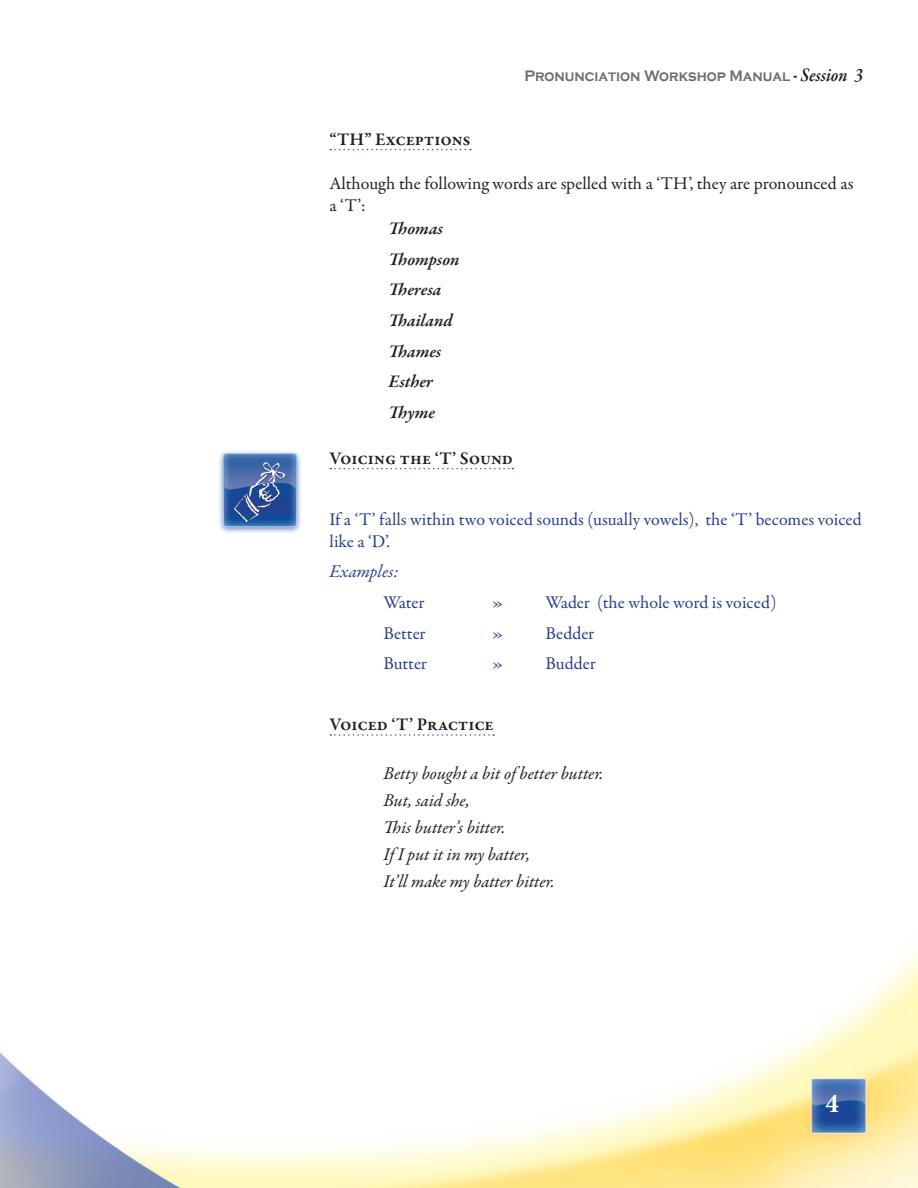
<style>
.page{position:relative;width:918px;height:1188px;background:#fff}
.page>*{position:absolute;margin:0;border:0;box-sizing:border-box;transform-origin:0 0}
.t1{font:700 27px "Minion Pro";color:#fff}
.t2{font:italic 600 19.5px "Garamond Premr Pro";letter-spacing:-.005em;color:#231f20;scale:.9 1}
.Body_Text_Indent{font:18px/21.6px "Garamond Premr Pro";color:#253f8e}
.t3{font:italic 18px "Garamond Premr Pro";letter-spacing:-.005em;color:#231f20}
.Heading_1{font:18px/21.6px "Garamond Premr Pro";color:#231f20}
.Body_Text_Indent-2{font:italic 600 18px "Garamond Premr Pro";color:#231f20}
.Body_Text_Indent-3{font:600 18px "Garamond Premr Pro";letter-spacing:-.005em;color:#231f20}
.Heading_1-2{font:600 18px "Garamond Premr Pro";letter-spacing:-.005em;color:#231f20}
.Body_Text_Indent-4{font:italic 18px "Garamond Premr Pro";color:#253f8e}
.t4{font:700 15.6px "Copperplate Gothic";color:#6c6d70;scale:.9 1}
.s1{color:#231f20}
</style>
<div class="page">
<img style="left:0;top:148px;width:918px;height:1040px">
<svg style="left:330px;top:149px;width:141px;height:1px"></svg>
<svg style="left:330px;top:468px;width:183px;height:1px"></svg>
<svg style="left:330px;top:734px;width:164px;height:2px"></svg>
<img style="left:210px;top:440px;width:103px;height:108px">
<p class="t2" style="left:800px;top:63px;width:71px">Session 3</p>
<p class="t4" style="left:524px;top:68px;width:304px">Pronunciation Workshop Manual <span class="s1">-</span></p>
<p class="t2" style="left:854px;top:63px;width:11px">1</p>
<p class="Heading_1-2" style="left:330px;top:129px;width:143px">“TH” Exceptions</p>
<p class="Heading_1" style="left:330px;top:173px;width:525px">Although the following words are spelled with a ‘TH’, they are pronounced as a ‘T’:</p>
<p class="Body_Text_Indent-2" style="left:389px;top:217px;width:56px">Thomas</p>
<p class="Body_Text_Indent-2" style="left:389px;top:248px;width:73px">Thompson</p>
<p class="Body_Text_Indent-2" style="left:389px;top:279px;width:54px">Theresa</p>
<p class="Body_Text_Indent-2" style="left:389px;top:309px;width:65px">Thailand</p>
<p class="Body_Text_Indent-2" style="left:389px;top:340px;width:54px">Thames</p>
<p class="Body_Text_Indent-2" style="left:389px;top:370px;width:46px">Esther</p>
<p class="Body_Text_Indent-2" style="left:389px;top:401px;width:48px">Thyme</p>
<p class="Body_Text_Indent-3" style="left:330px;top:448px;width:185px">Voicing the ‘T’ Sound</p>
<p class="Body_Text_Indent" style="left:330px;top:509px;width:534px">If a ‘T’ falls within two voiced sounds (usually vowels), the ‘T’ becomes voiced like a ‘D’.</p>
<p class="Body_Text_Indent-4" style="left:330px;top:560px;width:71px">Examples:</p>
<p class="Body_Text_Indent" style="left:384px;top:592px;width:43px">Water</p>
<p class="Body_Text_Indent" style="left:492px;top:592px;width:287px">» Wader (the whole word is voiced)</p>
<p class="Body_Text_Indent" style="left:384px;top:623px;width:44px">Better</p>
<p class="Body_Text_Indent" style="left:492px;top:623px;width:104px">» Bedder</p>
<p class="Body_Text_Indent" style="left:384px;top:653px;width:45px">Butter</p>
<p class="Body_Text_Indent" style="left:492px;top:653px;width:106px">» Budder</p>
<p class="Body_Text_Indent-3" style="left:330px;top:714px;width:166px">Voiced ‘T’ Practice</p>
<p class="t3" style="left:384px;top:762px;width:222px">Betty bought a bit of better butter.</p>
<p class="t3" style="left:384px;top:789px;width:88px">But, said she,</p>
<p class="t3" style="left:384px;top:816px;width:123px">This butter’s bitter.</p>
<p class="t3" style="left:384px;top:843px;width:148px">If I put it in my batter,</p>
<p class="t3" style="left:384px;top:870px;width:173px">It’ll make my batter bitter.</p>
<h1 class="t1" style="left:825px;top:1085px;width:15px">4</h1>
</div>
